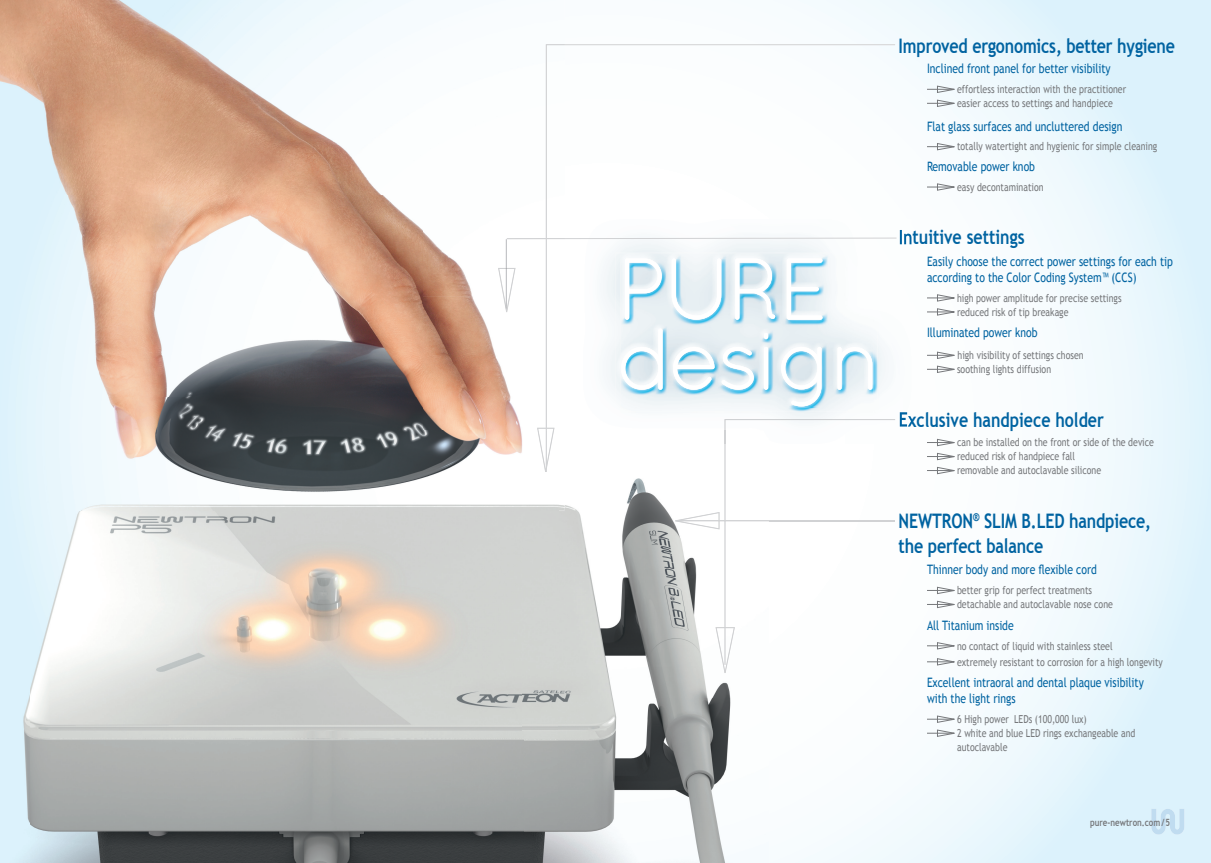
<style>
.page{position:relative;width:1211px;height:863px;background:#fff}
.page>*{position:absolute;margin:0;border:0;box-sizing:border-box;transform-origin:0 0}
.t1{font:700 20px/25px "Trebuchet MS";letter-spacing:-.01em;color:#0063a1;scale:.8 1}
.t2{font:13px/16px "Trebuchet MS";color:#0063a1;scale:.8 1}
.t3{font:11px/14px "Trebuchet MS";color:#76787b;scale:.8 1}
.t4{font:700 10px "Trebuchet MS";color:#76787b;scale:.8 1}
</style>
<div class="page">
<svg style="left:795px;top:0;width:415px;height:863px"></svg>
<div style="left:911px;top:230px;width:113px;height:18px;background:#fafdfe"></div>
<svg style="left:911px;top:256px;width:262px;height:12px"></svg>
<div style="left:911px;top:328px;width:126px;height:12px;background:#fbfdfe"></div>
<div style="left:911px;top:411px;width:192px;height:19px;background:#fafdfe"></div>
<svg style="left:927px;top:85px;width:28px;height:23px"></svg>
<svg style="left:927px;top:142px;width:28px;height:9px"></svg>
<svg style="left:927px;top:183px;width:28px;height:8px"></svg>
<svg style="left:927px;top:293px;width:28px;height:23px"></svg>
<svg style="left:927px;top:351px;width:28px;height:8px"></svg>
<svg style="left:927px;top:365px;width:28px;height:8px"></svg>
<svg style="left:927px;top:438px;width:28px;height:37px"></svg>
<svg style="left:927px;top:586px;width:28px;height:8px"></svg>
<svg style="left:927px;top:600px;width:28px;height:8px"></svg>
<svg style="left:927px;top:641px;width:28px;height:9px"></svg>
<svg style="left:927px;top:657px;width:28px;height:9px"></svg>
<svg style="left:927px;top:714px;width:28px;height:23px"></svg>
<svg style="left:564px;top:44px;width:331px;height:175px"></svg>
<svg style="left:769px;top:444px;width:126px;height:221px"></svg>
<img style="left:603px;top:219px;width:308px;height:225px">
<img style="left:899px;top:230px;width:12px;height:18px">
<svg style="left:898px;top:256px;width:13px;height:12px"></svg>
<svg style="left:898px;top:328px;width:13px;height:12px"></svg>
<img style="left:899px;top:411px;width:12px;height:19px">
<img style="left:724px;top:419px;width:171px;height:11px">
<img style="left:615px;top:253px;width:262px;height:158px">
<img style="left:620px;top:255px;width:257px;height:156px">
<img style="left:620px;top:255px;width:253px;height:153px">
<img style="left:625px;top:258px;width:204px;height:62px">
<img style="left:621px;top:328px;width:251px;height:78px">
<svg style="left:564px;top:237px;width:332px;height:2px"></svg>
<hr style="left:675px;top:520px;width:220px;height:1px;background:#d1d2d4">
<svg style="left:1151px;top:808px;width:33px;height:26px"></svg>
<div style="left:0;top:510px;width:31px;height:353px;background:#dcf2fc"></div>
<img style="left:558px;top:444px;width:211px;height:419px">
<img style="left:31px;top:510px;width:527px;height:353px">
<img style="left:724px;top:444px;width:1px;height:183px">
<img style="left:715px;top:627px;width:20px;height:46px">
<img style="left:675px;top:512px;width:44px;height:17px">
<img style="left:603px;top:430px;width:166px;height:14px">
<svg style="left:724px;top:430px;width:1px;height:14px"></svg>
<img style="left:675px;top:520px;width:94px;height:1px">
<img style="left:0;top:0;width:564px;height:510px">
<img style="left:546px;top:44px;width:18px;height:386px">
<img style="left:537px;top:427px;width:17px;height:45px">
<img style="left:507px;top:238px;width:57px;height:1px">
<img style="left:498px;top:268px;width:17px;height:44px">
<img style="left:506px;top:239px;width:1px;height:29px">
<img style="left:506px;top:268px;width:1px;height:40px">
<img style="left:546px;top:430px;width:1px;height:42px">
<h1 class="t1" style="left:898px;top:33px;width:347px">Improved ergonomics, better hygiene</h1>
<p class="t2" style="left:927px;top:61px;width:231px">Inclined front panel for better visibility</p>
<p class="t3" style="left:957px;top:82px;width:213px">effortless interaction with the practitioner easier access to settings and handpiece</p>
<p class="t2" style="left:927px;top:118px;width:246px">Flat glass surfaces and uncluttered design</p>
<p class="t3" style="left:957px;top:140px;width:252px">totally watertight and hygienic for simple cleaning</p>
<p class="t2" style="left:927px;top:159px;width:136px">Removable power knob</p>
<p class="t3" style="left:957px;top:180px;width:110px">easy decontamination</p>
<h1 class="t1" style="left:898px;top:225px;width:159px">Intuitive settings</h1>
<p class="t2" style="left:927px;top:253px;width:309px">Easily choose the correct power settings for each tip according to the Color Coding System™ (CCS)</p>
<p class="t3" style="left:957px;top:291px;width:207px">high power amplitude for precise settings reduced risk of tip breakage</p>
<p class="t2" style="left:927px;top:325px;width:140px">Illuminated power knob</p>
<p class="t3" style="left:957px;top:348px;width:160px">high visibility of settings chosen soothing lights diffusion</p>
<h1 class="t1" style="left:898px;top:407px;width:258px">Exclusive handpiece holder</h1>
<p class="t3" style="left:957px;top:435px;width:248px">can be installed on the front or side of the device reduced risk of handpiece fall<br>removable and autoclavable silicone</p>
<h1 class="t1" style="left:898px;top:508px;width:317px">NEWTRON<sup>®</sup> SLIM B.LED handpiece, the perfect balance</h1>
<p class="t2" style="left:927px;top:562px;width:214px">Thinner body and more flexible cord</p>
<p class="t3" style="left:957px;top:583px;width:196px">better grip for perfect treatments detachable and autoclavable nose cone</p>
<p class="t2" style="left:927px;top:617px;width:110px">All Titanium inside</p>
<p class="t3" style="left:957px;top:637px;width:259px;line-height:16px">no contact of liquid with stainless steel<br>extremely resistant to corrosion for a high longevity</p>
<p class="t2" style="left:927px;top:674px;width:272px">Excellent intraoral and dental plaque visibility with the light rings</p>
<p class="t3" style="left:957px;top:712px;width:224px">6 High power LEDs (100,000 lux)<br>2 white and blue LED rings exchangeable and autoclavable</p>
<p class="t4" style="left:1090px;top:816px;width:102px">pure-newtron.com / 5</p>
</div>
